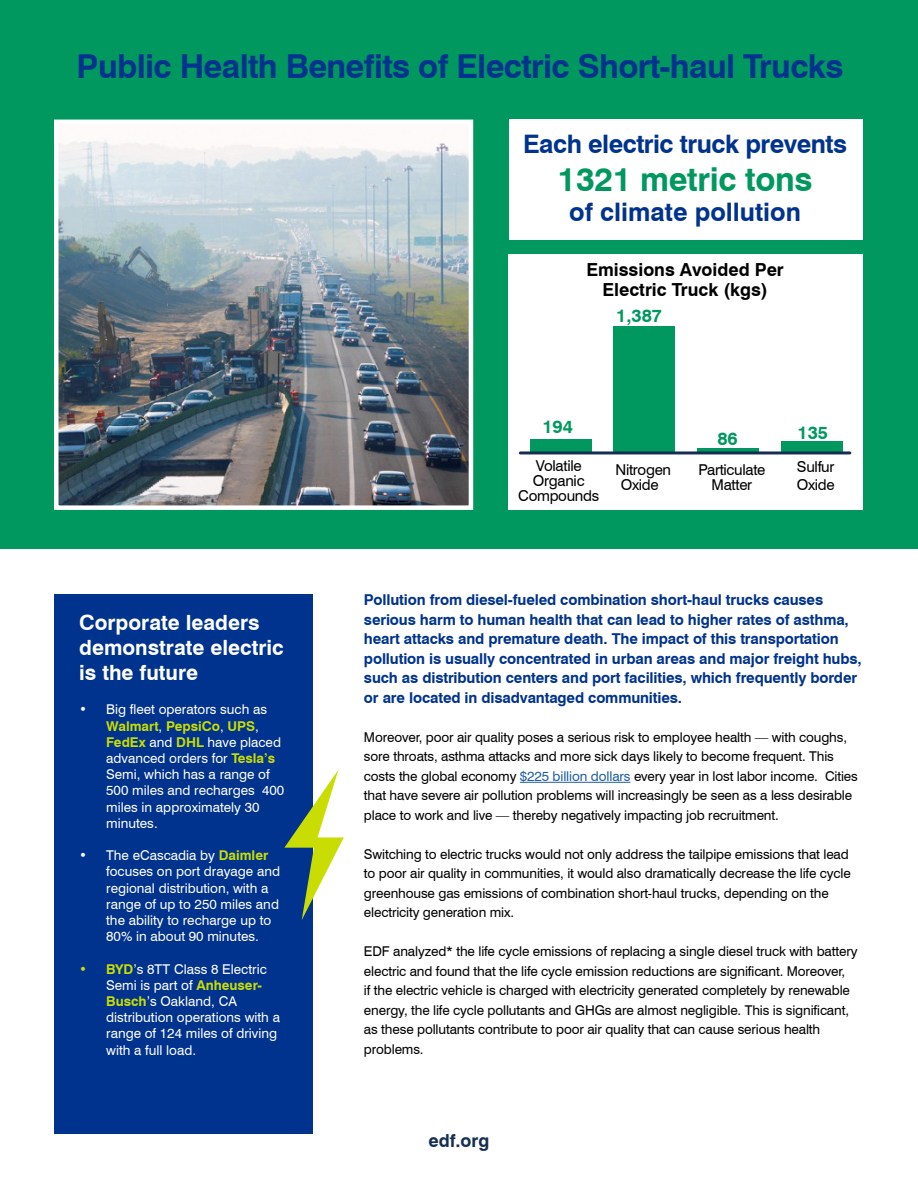
<style>
.page{position:relative;width:918px;height:1188px;background:#fff}
.page>*{position:absolute;margin:0;border:0;box-sizing:border-box;transform-origin:0 0}
.t1{font:700 33px "Swiss 721 BT";letter-spacing:-.02em;color:#00338d}
.t2{font:700 33px "Swiss 721 BT";letter-spacing:-.01em;color:#00985f}
.t3{font:700 25.5px "Swiss 721 BT";letter-spacing:-.02em;color:#00338d}
.t4{font:700 25.5px "Swiss 721 BT";color:#00338d}
.t5{font:700 21px/25.2px "Swiss 721 BT";color:#fff}
.t6{font:700 18px/19.5px "Swiss 721 BT";color:#000;text-align:center}
.t7{font:700 18px "Swiss 721 BT";color:#00985f}
.t8{font:700 18px "Swiss 721 BT";color:#152f52}
.t9{font:700 15px/19.5px "Swiss 721 BT";letter-spacing:-.01em;color:#00338d}
.t10{font:15px/15px "Swiss 721 BT";letter-spacing:-.02em;color:#000;text-align:center}
.t11{font:13.5px/19.5px "Swiss 721 BT";letter-spacing:-.01em;color:#000}
.t12{font:13.5px/16.2px "Swiss 721 BT";color:#fff}
.s1{font-weight:700;color:#c9dd03}
.s2{color:#fff}
.s3{color:#215e9e}
</style>
<div class="page">
<div style="left:0;top:0;width:918px;height:549px;background:#00985f"></div>
<hr style="left:520px;top:782px;width:110px;height:1px;background:#215e9e">
<img style="left:59px;top:125px;width:409px;height:380px">
<div style="left:54px;top:120px;width:419px;height:390px;border:4px solid #fff"></div>
<div style="left:54px;top:594px;width:258px;height:540px;background:#00338d"></div>
<svg style="left:284px;top:770px;width:60px;height:150px"></svg>
<div style="left:509px;top:120px;width:354px;height:120px;background:#fff"></div>
<div style="left:508px;top:254px;width:355px;height:256px;background:#fff"></div>
<div style="left:530px;top:439px;width:62px;height:13px;background:#00985f"></div>
<div style="left:613px;top:327px;width:62px;height:125px;background:#00985f"></div>
<hr style="left:697px;top:449px;width:62px;height:3px;background:#00985f">
<div style="left:781px;top:441px;width:62px;height:11px;background:#00985f"></div>
<hr style="left:520px;top:451px;width:330px;height:3px;background:#152f52">
<h1 class="t1" style="left:77px;top:43px;width:768px">Public Health Benefits of Electric Short-haul Trucks</h1>
<h2 class="t3" style="left:523px;top:126px;width:325px">Each electric truck prevents</h2>
<h1 class="t2" style="left:558px;top:156px;width:256px">1321 metric tons</h1>
<h2 class="t4" style="left:569px;top:195px;width:233px">of climate pollution</h2>
<h3 class="t6" style="left:586px;top:259px;width:199px">Emissions Avoided Per<br>Electric Truck (kgs)</h3>
<h3 class="t7" style="left:616px;top:303px;width:47px">1,387</h3>
<h3 class="t5" style="left:79px;top:609px;width:206px">Corporate leaders demonstrate electric is the future</h3>
<p class="t12" style="left:106px;top:701px;width:180px;text-indent:-27px">• Big fleet operators such as<br><span class="s1">Walmart</span>, <span class="s1">PepsiCo</span>, <span class="s1">UPS</span>,<br><span class="s1">FedEx</span> and <span class="s1">DHL</span> have placed advanced orders for <span class="s1">Tesla’s<br></span>Semi, which has a range of<br>500 miles and recharges 400 miles in approximately 30 minutes.</p>
<p class="t12" style="left:106px;top:847px;width:175px;text-indent:-27px">• The eCascadia by <span class="s1">Daimler </span>focuses on port drayage and regional distribution, with a range of up to 250 miles and the ability to recharge up to<br>80% in about 90 minutes.</p>
<p class="t12" style="left:106px;top:960px;width:175px;text-indent:-27px"><span class="s1">• BYD</span>’s 8TT Class 8 Electric<br>Semi is part of <span class="s1">Anheuser-<br>Busch</span>’s Oakland, CA distribution operations with a range of 124 miles of driving with a full load.</p>
<h3 class="t7" style="left:542px;top:414px;width:32px">194</h3>
<p class="t10" style="left:518px;top:457px;width:82px">Volatile<br>Organic<br>Compounds</p>
<p class="t10" style="left:615px;top:461px;width:57px">Nitrogen<br>Oxide<span class="s2">s</span></p>
<p class="t10" style="left:698px;top:462px;width:69px">Particulate<br>Matter</p>
<p class="t10" style="left:797px;top:457px;width:40px;line-height:18px;text-align:left">Sulfur<br>Oxide</p>
<h3 class="t7" style="left:798px;top:420px;width:32px">135</h3>
<h3 class="t7" style="left:717px;top:426px;width:22px">86</h3>
<p class="t9" style="left:364px;top:590px;width:499px">Pollution from diesel-fueled combination short-haul trucks causes serious harm to human health that can lead to higher rates of asthma, heart attacks and premature death. The impact of this transportation pollution is usually concentrated in urban areas and major freight hubs, such as distribution centers and port facilities, which frequently border or are located in disadvantaged communities.</p>
<p class="t11" style="left:364px;top:727px;width:495px">Moreover, poor air quality poses a serious risk to employee health — with coughs, sore throats, asthma attacks and more sick days likely to become frequent. This costs the global economy <span class="s3">$225 billion dollars</span> every year in lost labor income. Cities that have severe air pollution problems will increasingly be seen as a less desirable place to work and live — thereby negatively impacting job recruitment.</p>
<p class="t11" style="left:364px;top:844px;width:488px">Switching to electric trucks would not only address the tailpipe emissions that lead to poor air quality in communities, it would also dramatically decrease the life cycle greenhouse gas emissions of combination short-haul trucks, depending on the electricity generation mix.</p>
<p class="t11" style="left:364px;top:941px;width:495px">EDF analyzed* the life cycle emissions of replacing a single diesel truck with battery electric and found that the life cycle emission reductions are significant. Moreover,<br>if the electric vehicle is charged with electricity generated completely by renewable energy, the life cycle pollutants and GHGs are almost negligible. This is significant, as these pollutants contribute to poor air quality that can cause serious health problems.</p>
<h3 class="t8" style="left:429px;top:1128px;width:62px">edf.org</h3>
</div>
